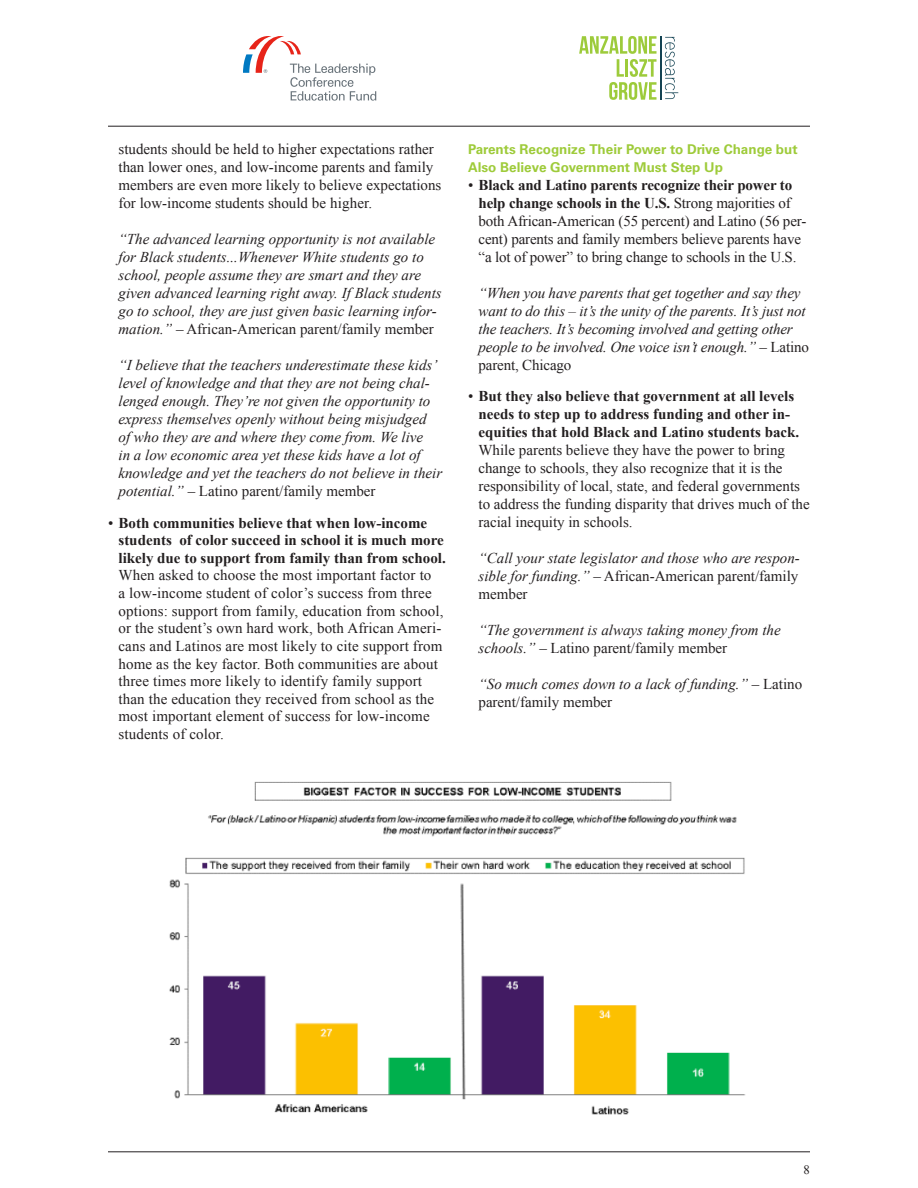
<style>
.page{position:relative;width:918px;height:1188px;background:#fff}
.page>*{position:absolute;margin:0;border:0;box-sizing:border-box;transform-origin:0 0}
.t1{font:15px/18px "Times New Roman";color:#231f20}
.t2{font:italic 15px/18px "Times New Roman";color:#231f20}
.Subhead{font:700 13.5px/18px "Univers LT Std";color:#9ecb3a}
.t3{font:12.75px "Times New Roman";color:#231f20}
.s1{font-style:normal}
.s2{font-weight:700}
</style>
<div class="page">
<hr style="left:108px;top:1152px;width:702px;height:1px;background:#231f20">
<hr style="left:108px;top:126px;width:702px;height:1px;background:#231f20">
<svg style="left:243px;top:36px;width:133px;height:65px"></svg>
<svg style="left:579px;top:36px;width:78px;height:64px"></svg>
<svg style="left:665px;top:37px;width:13px;height:62px"></svg>
<hr style="left:660px;top:36px;width:2px;height:64px;background:#144353">
<img style="left:169px;top:781px;width:577px;height:334px">
<p class="t1" style="left:118px;top:140px;width:324px">students should be held to higher expectations rather than lower ones, and low-income parents and family members are even more likely to believe expectations for low-income students should be higher.</p>
<p class="t2" style="left:118px;top:230px;width:325px">“The advanced learning opportunity is not available for Black students...Whenever White students go to school, people assume they are smart and they are given advanced learning right away. If Black students go to school, they are just given basic learning infor&shy;mation.” <span class="s1">– African-American parent/family member</span></p>
<p class="t2" style="left:118px;top:356px;width:325px">“I believe that the teachers underestimate these kids’ level of knowledge and that they are not being chal&shy;lenged enough. They’re not given the opportunity to express themselves openly without being misjudged<br>of who they are and where they come from. We live<br>in a low economic area yet these kids have a lot of knowledge and yet the teachers do not believe in their potential.” <span class="s1">– Latino parent/family member</span></p>
<p class="t1" style="left:118px;top:513px;width:329px;text-indent:-10px">• <span class="s2">Both communities believe that when low-income students of color succeed in school it is much more likely due to support from family than from school.<br></span>When asked to choose the most important factor to<br>a low-income student of color’s success from three options: support from family, education from school, or the student’s own hard work, both African Ameri&shy;cans and Latinos are most likely to cite support from home as the key factor. Both communities are about three times more likely to identify family support than the education they received from school as the most important element of success for low-income students of color.</p>
<p class="Subhead" style="left:468px;top:140px;width:331px">Parents Recognize Their Power to Drive Change but<br>Also Believe Government Must Step Up</p>
<p class="t1" style="left:478px;top:176px;width:329px;text-indent:-10px">• <span class="s2">Black and Latino parents recognize their power to help change schools in the U.S.</span> Strong majorities of both African-American (55 percent) and Latino (56 per&shy;cent) parents and family members believe parents have “a lot of power” to bring change to schools in the U.S.</p>
<p class="t2" style="left:478px;top:283px;width:332px">“When you have parents that get together and say they want to do this – it’s the unity of the parents. It’s just not the teachers. It’s becoming involved and getting other people to be involved. One voice isn’t enough.” <span class="s1">– Latino parent, Chicago</span></p>
<p class="t1" style="left:478px;top:387px;width:333px;text-indent:-10px">• <span class="s2">But they also believe that government at all levels needs to step up to address funding and other in&shy;equities that hold Black and Latino students back.<br></span>While parents believe they have the power to bring change to schools, they also recognize that it is the responsibility of local, state, and federal governments to address the funding disparity that drives much of the racial inequity in schools.</p>
<p class="t2" style="left:478px;top:549px;width:323px;text-align:justify">“Call your state legislator and those who are respon&shy;sible for funding.” <span class="s1">– African-American parent/family member</span></p>
<p class="t2" style="left:478px;top:621px;width:304px">“The government is always taking money from the schools.” <span class="s1">– Latino parent/family member</span></p>
<p class="t2" style="left:478px;top:675px;width:325px">“So much comes down to a lack of funding.” <span class="s1">– Latino parent/family member</span></p>
<p class="t3" style="left:804px;top:1162px;width:8px">8</p>
</div>
